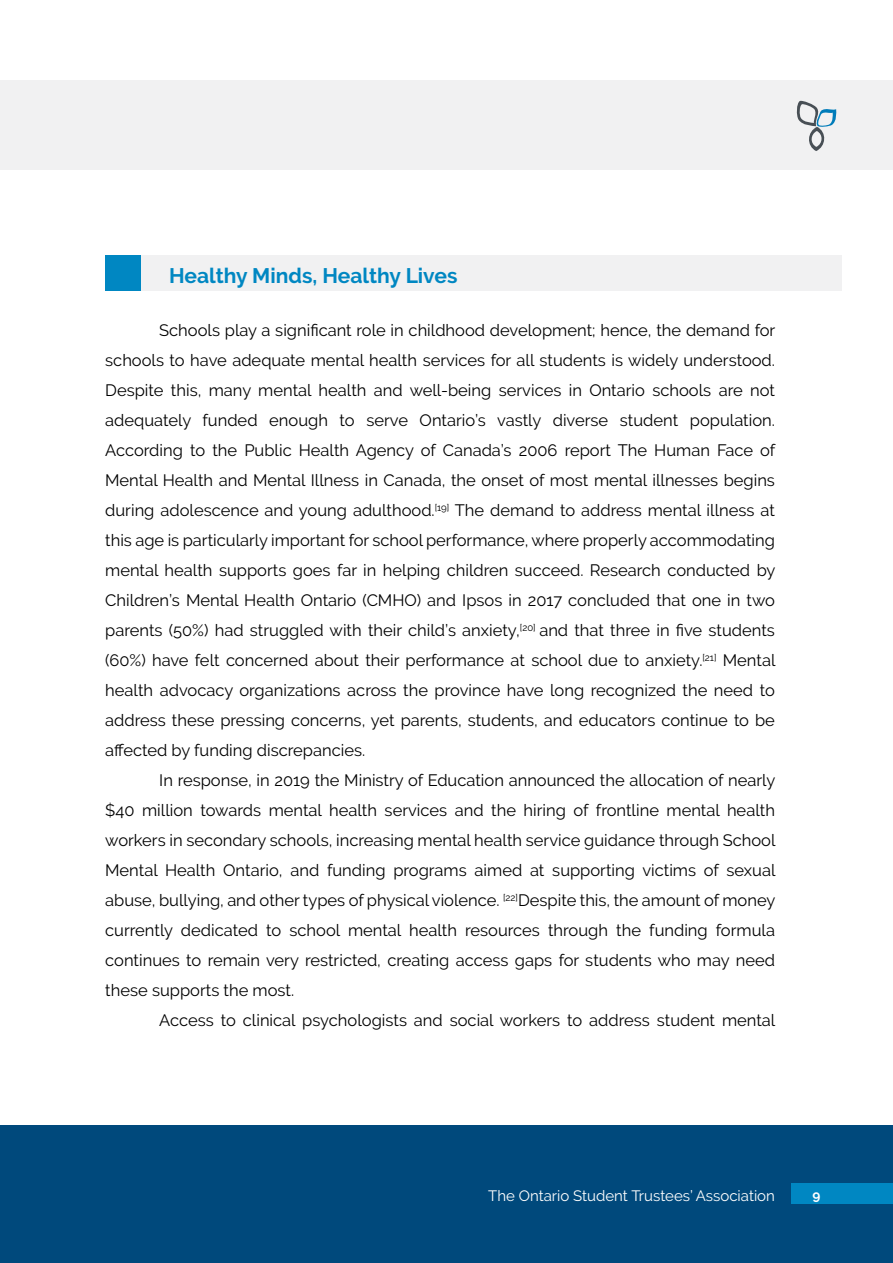
<style>
.page{position:relative;width:893px;height:1263px;background:#fff}
.page>*{position:absolute;margin:0;border:0;box-sizing:border-box;transform-origin:0 0}
.t1{font:700 21px "Raleway";color:#0087c2}
.t2{font:16.5px/30px "Raleway";color:#000;text-align:justify}
.t3{font:15px "Raleway";color:#fff}
.t4{font:700 13.5px "Raleway";color:#fff}
</style>
<div class="page">
<div style="left:0;top:1125px;width:893px;height:138px;background:#00497c"></div>
<div style="left:0;top:80px;width:893px;height:89px;background:#f1f1f2"></div>
<div style="left:791px;top:1183px;width:102px;height:21px;background:#0087c2"></div>
<svg style="left:796px;top:100px;width:41px;height:51px"></svg>
<div style="left:105px;top:255px;width:737px;height:36px;background:#f1f1f2"></div>
<div style="left:105px;top:255px;width:36px;height:36px;background:#0087c2"></div>
<p class="t1" style="left:169px;top:263px;width:290px">Healthy Minds, Healthy Lives</p>
<p class="t2" style="left:105px;top:315px;width:672px;text-indent:54px">Schools play a significant role in childhood development; hence, the demand for schools to have adequate mental health services for all students is widely understood.<br>Despite this, many mental health and well-being services in Ontario schools are not adequately funded enough to serve Ontario’s vastly diverse student population.<br>According to the Public Health Agency of Canada’s 2006 report The Human Face of Mental Health and Mental Illness in Canada, the onset of most mental illnesses begins during adolescence and young adulthood.<sup>[19]</sup> The demand to address mental illness at this age is particularly important for school performance, where properly accommodating mental health supports goes far in helping children succeed. Research conducted by Children’s Mental Health Ontario (CMHO) and Ipsos in 2017 concluded that one in two parents (50%) had struggled with their child’s anxiety,<sup>[20]</sup> and that three in five students (60%) have felt concerned about their performance at school due to anxiety.<sup>[21]</sup> Mental health advocacy organizations across the province have long recognized the need to address these pressing concerns, yet parents, students, and educators continue to be affected by funding discrepancies.</p>
<p class="t2" style="left:105px;top:765px;width:672px;text-indent:54px">In response, in 2019 the Ministry of Education announced the allocation of nearly $40 million towards mental health services and the hiring of frontline mental health workers in secondary schools, increasing mental health service guidance through School Mental Health Ontario, and funding programs aimed at supporting victims of sexual abuse, bullying, and other types of physical violence. <sup>[22]</sup>Despite this, the amount of money currently dedicated to school mental health resources through the funding formula continues to remain very restricted, creating access gaps for students who may need these supports the most.</p>
<p class="t2" style="left:159px;top:1005px;width:618px">Access to clinical psychologists and social workers to address student mental</p>
<p class="t3" style="left:488px;top:1187px;width:288px">The Ontario Student Trustees’ Association</p>
<p class="t4" style="left:812px;top:1188px;width:9px">9</p>
</div>
